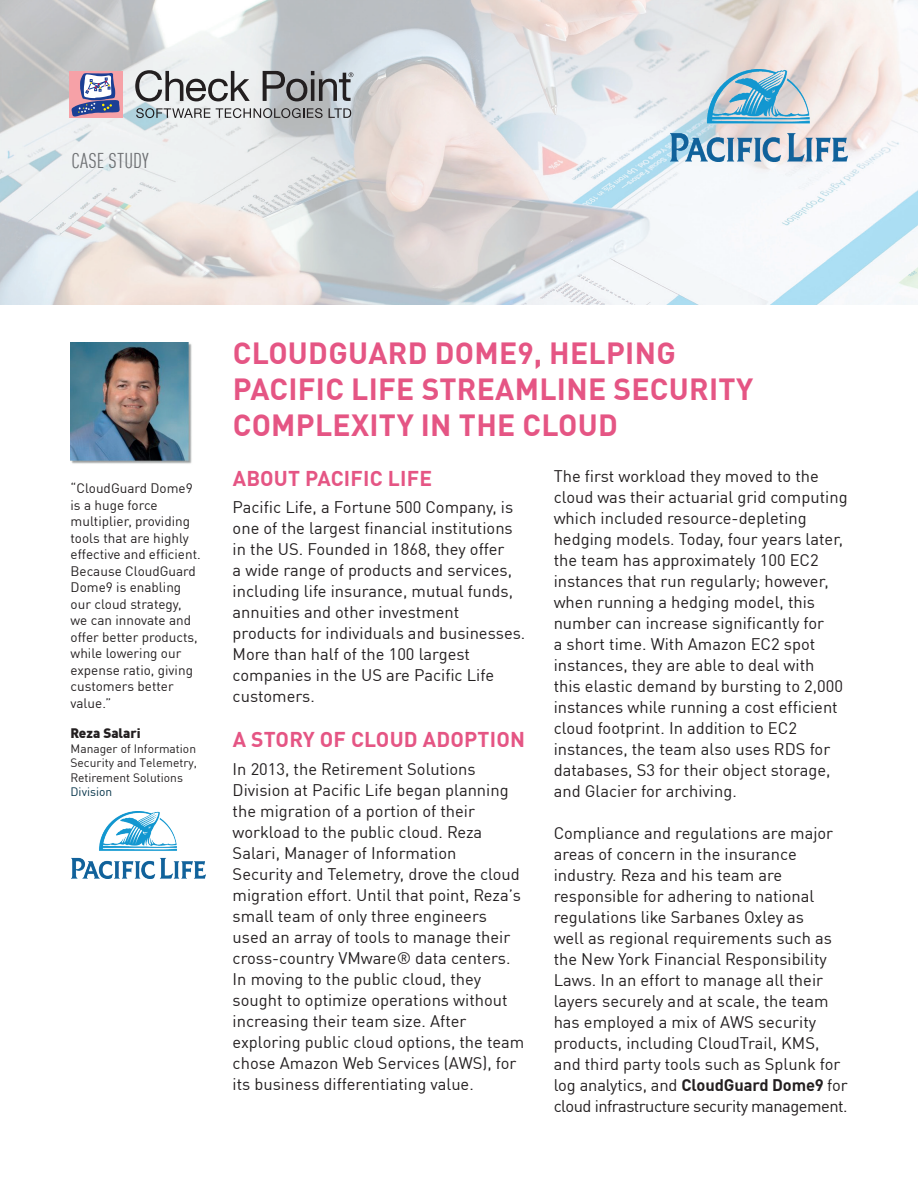
<style>
.page{position:relative;width:918px;height:1188px;background:#fff}
.page>*{position:absolute;margin:0;border:0;box-sizing:border-box;transform-origin:0 0}
.t1{font:700 30px/36px "DIN Pro";letter-spacing:.01em;color:#e55584}
.t2{font:700 21px "DIN Pro";letter-spacing:.01em;color:#e55584}
.t3{font:condensed 21px "DIN Pro";letter-spacing:.01em;color:#6d6f72}
.t4{font:16.5px/21px "DIN Pro";color:#231f20}
.t5{font:13.5px/16.5px "DIN Pro";color:#231f20}
.t6{font:900 13.5px "DIN Pro";color:#231f20}
.t7{font:12px/14.4px "DIN Pro";color:#231f20}
.s1{color:#053349}
.s2{font-weight:700}
</style>
<div class="page">
<img style="left:0;top:0;width:918px;height:304px">
<img style="left:71px;top:343px;width:121px;height:121px">
<img style="left:71px;top:811px;width:135px;height:68px">
<img style="left:670px;top:70px;width:178px;height:92px">
<div style="left:70px;top:71px;width:53px;height:47px;background:#f6a1a7"></div>
<svg style="left:71px;top:73px;width:49px;height:44px"></svg>
<svg style="left:135px;top:70px;width:115px;height:32px;background:#b0b1b2"></svg>
<svg style="left:136px;top:108px;width:74px;height:10px"></svg>
<svg style="left:216px;top:108px;width:107px;height:10px"></svg>
<svg style="left:329px;top:108px;width:22px;height:10px"></svg>
<svg style="left:263px;top:71px;width:90px;height:30px;background:#8d9093"></svg>
<p class="t3" style="left:71px;top:146px;width:79px">CASE STUDY</p>
<p class="t5" style="left:71px;top:479px;width:132px">“CloudGuard Dome9 is a huge force multiplier, providing tools that are highly effective and efficient.<br>Because CloudGuard<br>Dome9 is enabling our cloud strategy, we can innovate and offer better products, while lowering our expense ratio, giving customers better value.”</p>
<p class="t6" style="left:71px;top:723px;width:72px">Reza Salari</p>
<p class="t7" style="left:71px;top:741px;width:128px">Manager of Information<br>Security and Telemetry,<br>Retirement Solutions<br><span class="s1">Division</span></p>
<p class="t1" style="left:233px;top:334px;width:522px">CLOUDGUARD DOME9, HELPING<br>PACIFIC LIFE STREAMLINE SECURITY<br>COMPLEXITY IN THE CLOUD</p>
<p class="t2" style="left:233px;top:462px;width:201px">ABOUT PACIFIC LIFE</p>
<p class="t4" style="left:233px;top:496px;width:282px">Pacific Life, a Fortune 500 Company, is</p>
<p class="t4" style="left:233px;top:517px;width:282px">one of the largest financial institutions</p>
<p class="t4" style="left:233px;top:538px;width:273px">in the US. Founded in 1868, they offer</p>
<p class="t4" style="left:233px;top:559px;width:281px">a wide range of products and services,</p>
<p class="t4" style="left:233px;top:580px;width:282px">including life insurance, mutual funds,</p>
<p class="t4" style="left:233px;top:601px;width:294px">annuities and other investment products for individuals and businesses.<br>More than half of the 100 largest companies in the US are Pacific Life customers.</p>
<p class="t2" style="left:233px;top:723px;width:294px">A STORY OF CLOUD ADOPTION</p>
<p class="t4" style="left:233px;top:758px;width:293px">In 2013, the Retirement Solutions Division at Pacific Life began planning the migration of a portion of their workload to the public cloud. Reza Salari, Manager of Information<br>Security and Telemetry, drove the cloud migration effort. Until that point, Reza’s small team of only three engineers used an array of tools to manage their cross-country VMware® data centers.<br>In moving to the public cloud, they sought to optimize operations without increasing their team size. After exploring public cloud options, the team chose Amazon Web Services (AWS), for its business differentiating value.</p>
<p class="t4" style="left:554px;top:465px;width:267px">The first workload they moved to the</p>
<p class="t4" style="left:554px;top:486px;width:295px">cloud was their actuarial grid computing which included resource-depleting hedging models. Today, four years later, the team has approximately 100 EC2 instances that run regularly; however, when running a hedging model, this number can increase significantly for<br>a short time. With Amazon EC2 spot instances, they are able to deal with<br>this elastic demand by bursting to 2,000 instances while running a cost efficient cloud footprint. In addition to EC2 instances, the team also uses RDS for databases, S3 for their object storage, and Glacier for archiving.</p>
<p class="t4" style="left:554px;top:822px;width:281px">Compliance and regulations are major</p>
<p class="t4" style="left:554px;top:843px;width:295px">areas of concern in the insurance industry. Reza and his team are responsible for adhering to national regulations like Sarbanes Oxley as<br>well as regional requirements such as the New York Financial Responsibility Laws. In an effort to manage all their layers securely and at scale, the team has employed a mix of AWS security products, including CloudTrail, KMS, and third party tools such as Splunk for log analytics, and <span class="s2">CloudGuard Dome9</span> for cloud infrastructure security management.</p>
</div>
